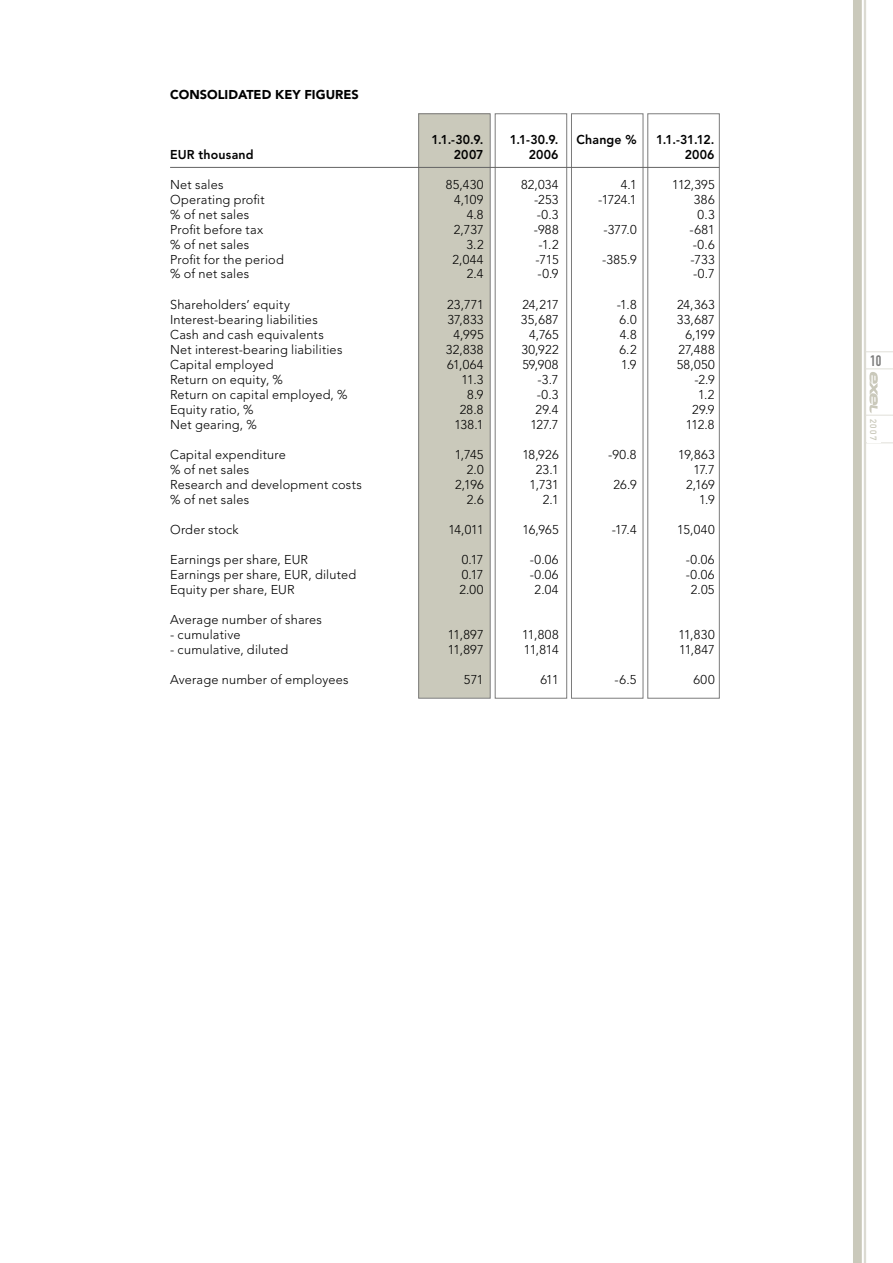
<style>
.page{position:relative;width:893px;height:1263px;background:#fff}
.page>*{position:absolute;margin:0;border:0;box-sizing:border-box;transform-origin:0 0}
.t1{font:15px "DIN Engschrift Alternate";color:#7c7c7c}
.t2{font:300 12.75px "Avenir";letter-spacing:.015em;color:#000}
.t3{font:800 12.75px "Avenir";letter-spacing:.015em;color:#000}
.t4{font:900 12.75px "Avenir";color:#000}
.t5{font:9px "DIN Mittelschrift Alternate";color:#cac9bb}
.t6{font:8.55px "DIN Mittelschrift Alternate";color:#cac9bb}
</style>
<div class="page">
<svg style="left:853px;top:0;width:40px;height:1263px"></svg>
<div style="left:867px;top:417px;width:14px;height:25px;background:#fff"></div>
<div style="left:419px;top:114px;width:71px;height:584px;background:#cac9bb"></div>
<div style="left:418px;top:113px;width:73px;height:586px;border:1px solid #7c7c7c"></div>
<div style="left:647px;top:113px;width:73px;height:586px;border:1px solid #7c7c7c"></div>
<div style="left:495px;top:113px;width:72px;height:586px;border:1px solid #7c7c7c"></div>
<div style="left:571px;top:113px;width:72px;height:586px;border:1px solid #7c7c7c"></div>
<hr style="left:170px;top:167px;width:549px;height:1px;background:#636363">
<p class="t4" style="left:170px;top:86px;width:190px">CONSOLIDATED KEY FIGURES</p>
<p class="t3" style="left:431px;top:132px;width:54px">1.1.-30.9.</p>
<p class="t3" style="left:510px;top:132px;width:50px">1.1-30.9.</p>
<p class="t3" style="left:576px;top:132px;width:62px">Change %</p>
<p class="t3" style="left:656px;top:132px;width:60px">1.1.-31.12.</p>
<p class="t3" style="left:170px;top:147px;width:85px">EUR thousand</p>
<p class="t3" style="left:454px;top:147px;width:31px">2007</p>
<p class="t3" style="left:529px;top:147px;width:31px">2006</p>
<p class="t3" style="left:685px;top:147px;width:31px">2006</p>
<p class="t2" style="left:170px;top:177px;width:55px">Net sales</p>
<p class="t2" style="left:446px;top:177px;width:39px">85,430</p>
<p class="t2" style="left:521px;top:177px;width:39px">82,034</p>
<p class="t2" style="left:621px;top:177px;width:17px">4.1</p>
<p class="t2" style="left:672px;top:177px;width:44px">112,395</p>
<p class="t2" style="left:170px;top:192px;width:96px">Operating profit</p>
<p class="t2" style="left:454px;top:192px;width:31px">4,109</p>
<p class="t2" style="left:534px;top:192px;width:26px">-253</p>
<p class="t2" style="left:598px;top:192px;width:40px">-1724.1</p>
<p class="t2" style="left:694px;top:192px;width:22px">386</p>
<p class="t2" style="left:170px;top:207px;width:81px">% of net sales</p>
<p class="t2" style="left:467px;top:207px;width:18px">4.8</p>
<p class="t2" style="left:537px;top:207px;width:23px">-0.3</p>
<p class="t2" style="left:698px;top:207px;width:19px">0.3</p>
<p class="t2" style="left:170px;top:222px;width:95px">Profit before tax</p>
<p class="t2" style="left:454px;top:222px;width:31px">2,737</p>
<p class="t2" style="left:534px;top:222px;width:26px">-988</p>
<p class="t2" style="left:603px;top:222px;width:35px">-377.0</p>
<p class="t2" style="left:690px;top:222px;width:27px">-681</p>
<p class="t2" style="left:170px;top:237px;width:81px">% of net sales</p>
<p class="t2" style="left:466px;top:237px;width:19px">3.2</p>
<p class="t2" style="left:539px;top:237px;width:22px">-1.2</p>
<p class="t2" style="left:693px;top:237px;width:23px">-0.6</p>
<p class="t2" style="left:170px;top:252px;width:115px">Profit for the period</p>
<p class="t2" style="left:452px;top:252px;width:33px">2,044</p>
<p class="t2" style="left:536px;top:252px;width:24px">-715</p>
<p class="t2" style="left:602px;top:252px;width:36px">-385.9</p>
<p class="t2" style="left:691px;top:252px;width:26px">-733</p>
<p class="t2" style="left:170px;top:267px;width:81px">% of net sales</p>
<p class="t2" style="left:467px;top:267px;width:18px">2.4</p>
<p class="t2" style="left:537px;top:267px;width:23px">-0.9</p>
<p class="t2" style="left:693px;top:267px;width:23px">-0.7</p>
<p class="t2" style="left:170px;top:297px;width:121px">Shareholders’ equity</p>
<p class="t2" style="left:447px;top:297px;width:38px">23,771</p>
<p class="t2" style="left:522px;top:297px;width:38px">24,217</p>
<p class="t2" style="left:617px;top:297px;width:21px">-1.8</p>
<p class="t2" style="left:677px;top:297px;width:39px">24,363</p>
<p class="t2" style="left:170px;top:312px;width:149px">Interest-bearing liabilities</p>
<p class="t2" style="left:447px;top:312px;width:38px">37,833</p>
<p class="t2" style="left:521px;top:312px;width:39px">35,687</p>
<p class="t2" style="left:620px;top:312px;width:19px">6.0</p>
<p class="t2" style="left:677px;top:312px;width:39px">33,687</p>
<p class="t2" style="left:170px;top:327px;width:155px">Cash and cash equivalents</p>
<p class="t2" style="left:454px;top:327px;width:32px">4,995</p>
<p class="t2" style="left:529px;top:327px;width:31px">4,765</p>
<p class="t2" style="left:620px;top:327px;width:18px">4.8</p>
<p class="t2" style="left:685px;top:327px;width:31px">6,199</p>
<p class="t2" style="left:170px;top:342px;width:174px">Net interest-bearing liabilities</p>
<p class="t2" style="left:446px;top:342px;width:39px">32,838</p>
<p class="t2" style="left:521px;top:342px;width:39px">30,922</p>
<p class="t2" style="left:619px;top:342px;width:19px">6.2</p>
<p class="t2" style="left:678px;top:342px;width:38px">27,488</p>
<p class="t2" style="left:170px;top:357px;width:105px">Capital employed</p>
<p class="t2" style="left:447px;top:357px;width:38px">61,064</p>
<p class="t2" style="left:522px;top:357px;width:38px">59,908</p>
<p class="t2" style="left:621px;top:357px;width:17px">1.9</p>
<p class="t2" style="left:677px;top:357px;width:39px">58,050</p>
<p class="t2" style="left:170px;top:372px;width:114px">Return on equity, %</p>
<p class="t2" style="left:461px;top:372px;width:24px">11.3</p>
<p class="t2" style="left:537px;top:372px;width:23px">-3.7</p>
<p class="t2" style="left:694px;top:372px;width:22px">-2.9</p>
<p class="t2" style="left:170px;top:387px;width:179px">Return on capital employed, %</p>
<p class="t2" style="left:467px;top:387px;width:18px">8.9</p>
<p class="t2" style="left:537px;top:387px;width:23px">-0.3</p>
<p class="t2" style="left:698px;top:387px;width:18px">1.2</p>
<p class="t2" style="left:170px;top:402px;width:85px">Equity ratio, %</p>
<p class="t2" style="left:460px;top:402px;width:25px">28.8</p>
<p class="t2" style="left:536px;top:402px;width:24px">29.4</p>
<p class="t2" style="left:692px;top:402px;width:24px">29.9</p>
<p class="t2" style="left:170px;top:417px;width:88px">Net gearing, %</p>
<p class="t2" style="left:455px;top:417px;width:31px">138.1</p>
<p class="t2" style="left:530px;top:417px;width:30px">127.7</p>
<p class="t2" style="left:686px;top:417px;width:30px">112.8</p>
<p class="t2" style="left:170px;top:447px;width:117px">Capital expenditure</p>
<p class="t2" style="left:455px;top:447px;width:30px">1,745</p>
<p class="t2" style="left:522px;top:447px;width:38px">18,926</p>
<p class="t2" style="left:608px;top:447px;width:30px">-90.8</p>
<p class="t2" style="left:678px;top:447px;width:38px">19,863</p>
<p class="t2" style="left:170px;top:462px;width:81px">% of net sales</p>
<p class="t2" style="left:467px;top:462px;width:18px">2.0</p>
<p class="t2" style="left:536px;top:462px;width:24px">23.1</p>
<p class="t2" style="left:693px;top:462px;width:23px">17.7</p>
<p class="t2" style="left:170px;top:477px;width:193px">Research and development costs</p>
<p class="t2" style="left:455px;top:477px;width:30px">2,196</p>
<p class="t2" style="left:530px;top:477px;width:31px">1,731</p>
<p class="t2" style="left:613px;top:477px;width:25px">26.9</p>
<p class="t2" style="left:686px;top:477px;width:30px">2,169</p>
<p class="t2" style="left:170px;top:492px;width:81px">% of net sales</p>
<p class="t2" style="left:467px;top:492px;width:18px">2.6</p>
<p class="t2" style="left:543px;top:492px;width:17px">2.1</p>
<p class="t2" style="left:699px;top:492px;width:17px">1.9</p>
<p class="t2" style="left:170px;top:522px;width:70px">Order stock</p>
<p class="t2" style="left:448px;top:522px;width:37px">14,011</p>
<p class="t2" style="left:522px;top:522px;width:38px">16,965</p>
<p class="t2" style="left:612px;top:522px;width:26px">-17.4</p>
<p class="t2" style="left:677px;top:522px;width:39px">15,040</p>
<p class="t2" style="left:170px;top:552px;width:140px">Earnings per share, EUR</p>
<p class="t2" style="left:462px;top:552px;width:23px">0.17</p>
<p class="t2" style="left:530px;top:552px;width:30px">-0.06</p>
<p class="t2" style="left:686px;top:552px;width:30px">-0.06</p>
<p class="t2" style="left:170px;top:567px;width:188px">Earnings per share, EUR, diluted</p>
<p class="t2" style="left:462px;top:567px;width:23px">0.17</p>
<p class="t2" style="left:530px;top:567px;width:30px">-0.06</p>
<p class="t2" style="left:686px;top:567px;width:30px">-0.06</p>
<p class="t2" style="left:170px;top:582px;width:126px">Equity per share, EUR</p>
<p class="t2" style="left:459px;top:582px;width:26px">2.00</p>
<p class="t2" style="left:535px;top:582px;width:25px">2.04</p>
<p class="t2" style="left:691px;top:582px;width:25px">2.05</p>
<p class="t2" style="left:170px;top:612px;width:153px">Average number of shares</p>
<p class="t2" style="left:170px;top:627px;width:72px">- cumulative</p>
<p class="t2" style="left:448px;top:627px;width:37px">11,897</p>
<p class="t2" style="left:522px;top:627px;width:38px">11,808</p>
<p class="t2" style="left:678px;top:627px;width:38px">11,830</p>
<p class="t2" style="left:170px;top:642px;width:120px">- cumulative, diluted</p>
<p class="t2" style="left:448px;top:642px;width:37px">11,897</p>
<p class="t2" style="left:524px;top:642px;width:36px">11,814</p>
<p class="t2" style="left:679px;top:642px;width:37px">11,847</p>
<p class="t2" style="left:170px;top:672px;width:180px">Average number of employees</p>
<p class="t2" style="left:464px;top:672px;width:21px">571</p>
<p class="t2" style="left:540px;top:672px;width:20px">611</p>
<p class="t2" style="left:615px;top:672px;width:24px">-6.5</p>
<p class="t2" style="left:694px;top:672px;width:23px">600</p>
<p class="t1" style="left:870px;top:352px;width:13px">10</p>
<p class="t6" style="left:878px;top:418px;width:24px;rotate:90deg">2006</p>
<p class="t5" style="left:878px;top:419px;width:23px;rotate:90deg">2007</p>
</div>
